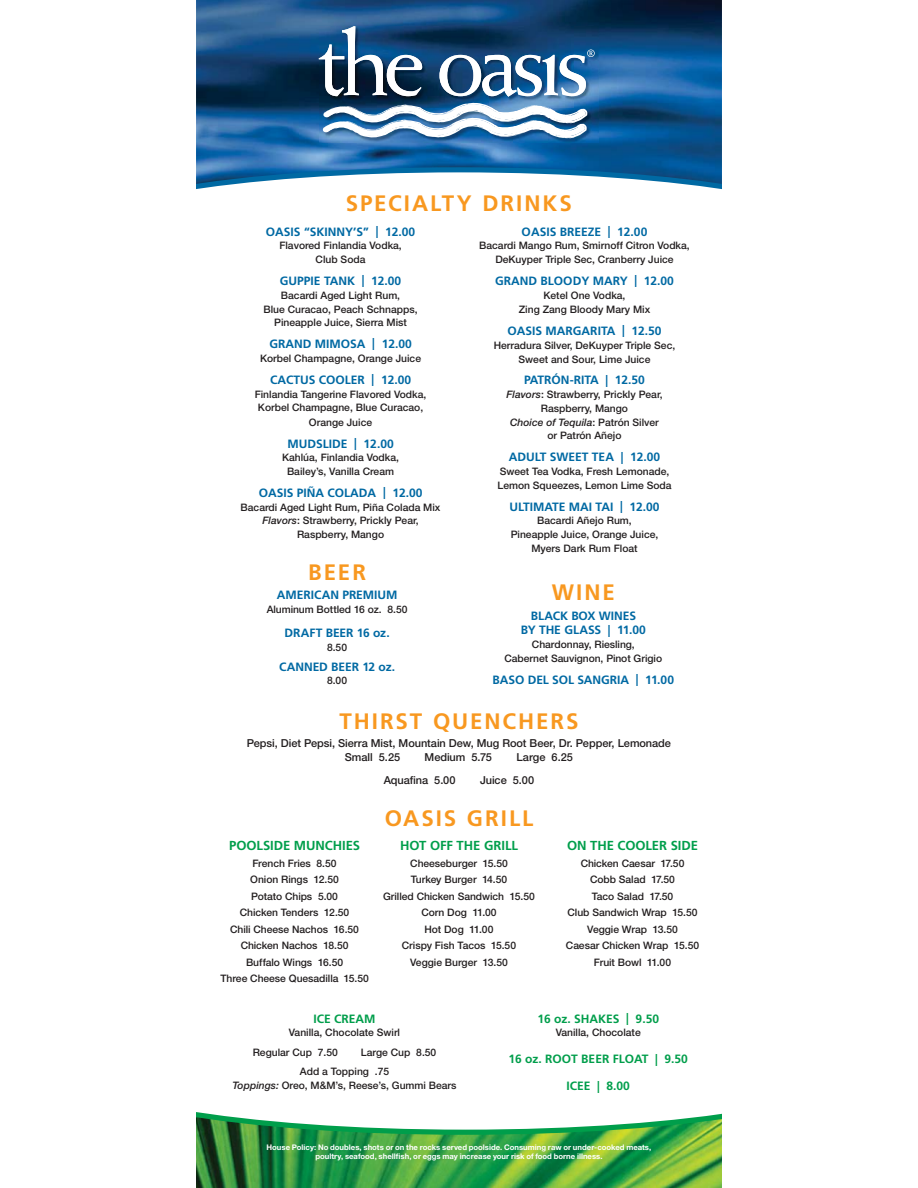
<style>
.page{position:relative;width:918px;height:1188px;background:#fff}
.page>*{position:absolute;margin:0;border:0;box-sizing:border-box;transform-origin:0 0}
.t1{font:700 22.35px "Frutiger LT Std";letter-spacing:.085em;color:#f89820}
.t2{font:700 13.05px "Frutiger LT Std";letter-spacing:-.01em;color:#009e4b}
.t3{font:700 12px/14.4px "Frutiger LT Std";color:#0069a3;text-align:center}
.t4{font:700 12px "Frutiger LT Std";color:#009e4b}
.t5{font:500 10.95px/13.8px "Helvetica Neue LT Std";letter-spacing:-.005em;color:#231f20}
.t6{font:500 10.35px/16.5px "Helvetica Neue LT Std";color:#231f20;text-align:center}
.t7{font:700 7.65px/9.1px "Helvetica Neue LT Std";color:#fff;text-align:center}
.s1{font-style:italic}
</style>
<div class="page">
<img style="left:196px;top:0;width:526px;height:167px">
<img style="left:196px;top:1135px;width:526px;height:53px">
<svg style="left:196px;top:167px;width:526px;height:23px"></svg>
<svg style="left:196px;top:1112px;width:526px;height:23px"></svg>
<img style="left:319px;top:27px;width:280px;height:116px">
<svg style="left:319px;top:26px;width:103px;height:70px"></svg>
<svg style="left:322px;top:103px;width:266px;height:36px"></svg>
<svg style="left:440px;top:50px;width:155px;height:47px"></svg>
<h1 class="t1" style="left:346px;top:190px;width:228px">SPECIALTY DRINKS</h1>
<p class="t3" style="left:266px;top:224px;width:151px">OASIS “SKINNY’S” | 12.00</p>
<p class="t6" style="left:279px;top:240px;width:124px;line-height:13.8px">Flavored Finlandia Vodka,<br>Club Soda</p>
<p class="t3" style="left:280px;top:274px;width:123px">GUPPIE TANK | 12.00</p>
<p class="t6" style="left:264px;top:289px;width:155px;line-height:13.8px">Bacardi Aged Light Rum,<br>Blue Curacao, Peach Schnapps,<br>Pineapple Juice, Sierra Mist</p>
<p class="t3" style="left:269px;top:337px;width:144px">GRAND MIMOSA | 12.00</p>
<p class="t6" style="left:260px;top:351px;width:163px">Korbel Champagne, Orange Juice</p>
<p class="t3" style="left:270px;top:372px;width:143px">CACTUS COOLER | 12.00</p>
<p class="t6" style="left:255px;top:388px;width:173px;line-height:14.1px">Finlandia Tangerine Flavored Vodka,<br>Korbel Champagne, Blue Curacao,<br>Orange Juice</p>
<p class="t3" style="left:287px;top:436px;width:108px">MUDSLIDE | 12.00</p>
<p class="t6" style="left:282px;top:452px;width:118px;line-height:13.8px">Kahlúa, Finlandia Vodka,<br>Bailey’s, Vanilla Cream</p>
<p class="t3" style="left:259px;top:486px;width:165px">OASIS PIÑA COLADA | 12.00</p>
<p class="t6" style="left:241px;top:501px;width:201px;line-height:13.8px">Bacardi Aged Light Rum, Piña Colada Mix<br><span class="s1">Flavors</span>: Strawberry, Prickly Pear,<br>Raspberry, Mango</p>
<p class="t3" style="left:522px;top:224px;width:127px">OASIS BREEZE | 12.00</p>
<p class="t6" style="left:479px;top:240px;width:212px;line-height:13.8px">Bacardi Mango Rum, Smirnoff Citron Vodka,<br>DeKuyper Triple Sec, Cranberry Juice</p>
<p class="t3" style="left:495px;top:274px;width:180px">GRAND BLOODY MARY | 12.00</p>
<p class="t6" style="left:519px;top:289px;width:133px;line-height:14.4px">Ketel One Vodka,<br>Zing Zang Bloody Mary Mix</p>
<p class="t3" style="left:507px;top:324px;width:156px">OASIS MARGARITA | 12.50</p>
<p class="t6" style="left:494px;top:339px;width:183px;line-height:13.8px">Herradura Silver, DeKuyper Triple Sec,<br>Sweet and Sour, Lime Juice</p>
<p class="t3" style="left:524px;top:373px;width:122px">PATRÓN-RITA | 12.50</p>
<p class="t6" style="left:506px;top:388px;width:158px;line-height:13.8px"><span class="s1">Flavors</span>: Strawberry, Prickly Pear,<br>Raspberry, Mango<br><span class="s1">Choice of Tequila</span>: Patrón Silver or Patrón Añejo</p>
<p class="t3" style="left:509px;top:450px;width:153px">ADULT SWEET TEA | 12.00</p>
<p class="t6" style="left:497px;top:465px;width:176px;line-height:13.8px;text-align:left">Sweet Tea Vodka, Fresh Lemonade,<br>Lemon Squeezes, Lemon Lime Soda</p>
<p class="t3" style="left:509px;top:499px;width:152px">ULTIMATE MAI TAI | 12.00</p>
<p class="t6" style="left:511px;top:515px;width:149px;line-height:13.8px">Bacardi Añejo Rum,<br>Pineapple Juice, Orange Juice,<br>Myers Dark Rum Float</p>
<h1 class="t1" style="left:308px;top:559px;width:59px">BEER</h1>
<p class="t3" style="left:277px;top:587px;width:122px">AMERICAN PREMIUM</p>
<p class="t6" style="left:267px;top:602px;width:142px">Aluminum Bottled 16 oz. 8.50</p>
<p class="t3" style="left:285px;top:626px;width:107px">DRAFT BEER 16 oz.</p>
<p class="t6" style="left:327px;top:640px;width:22px">8.50</p>
<p class="t3" style="left:279px;top:659px;width:118px">CANNED BEER 12 oz.</p>
<p class="t6" style="left:327px;top:673px;width:22px">8.00</p>
<h1 class="t1" style="left:552px;top:579px;width:65px">WINE</h1>
<p class="t3" style="left:521px;top:609px;width:127px">BLACK BOX WINES<br>BY THE GLASS | 11.00</p>
<p class="t6" style="left:505px;top:638px;width:159px;line-height:13.8px">Chardonnay, Riesling,<br>Cabernet Sauvignon, Pinot Grigio</p>
<p class="t3" style="left:493px;top:672px;width:183px">BASO DEL SOL SANGRIA | 11.00</p>
<h1 class="t1" style="left:339px;top:708px;width:241px">THIRST QUENCHERS</h1>
<p class="t5" style="left:345px;top:737px;width:328px;text-indent:-98px">Pepsi, Diet Pepsi, Sierra Mist, Mountain Dew, Mug Root Beer, Dr. Pepper, Lemonade<br>Small 5.25</p>
<p class="t5" style="left:425px;top:751px;width:69px">Medium 5.75</p>
<p class="t5" style="left:516px;top:751px;width:58px">Large 6.25</p>
<p class="t5" style="left:384px;top:774px;width:73px">Aquafina 5.00</p>
<p class="t5" style="left:480px;top:774px;width:56px">Juice 5.00</p>
<p class="t2" style="left:229px;top:838px;width:132px">POOLSIDE MUNCHIES</p>
<p class="t6" style="left:220px;top:856px;width:150px">French Fries 8.50<br>Onion Rings 12.50<br>Potato Chips 5.00<br>Chicken Tenders 12.50<br>Chili Cheese Nachos 16.50<br>Chicken Nachos 18.50<br>Buffalo Wings 16.50<br>Three Cheese Quesadilla 15.50</p>
<h1 class="t1" style="left:385px;top:806px;width:150px">OASIS GRILL</h1>
<p class="t2" style="left:400px;top:838px;width:119px">HOT OFF THE GRILL</p>
<p class="t6" style="left:383px;top:856px;width:153px">Cheeseburger 15.50<br>Turkey Burger 14.50<br>Grilled Chicken Sandwich 15.50<br>Corn Dog 11.00<br>Hot Dog 11.00<br>Crispy Fish Tacos 15.50<br>Veggie Burger 13.50</p>
<p class="t2" style="left:567px;top:838px;width:132px">ON THE COOLER SIDE</p>
<p class="t6" style="left:566px;top:856px;width:135px">Chicken Caesar 17.50<br>Cobb Salad 17.50<br>Taco Salad 17.50<br>Club Sandwich Wrap 15.50<br>Veggie Wrap 13.50<br>Caesar Chicken Wrap 15.50<br>Fruit Bowl 11.00</p>
<p class="t4" style="left:313px;top:1011px;width:64px">ICE CREAM</p>
<p class="t6" style="left:253px;top:1024px;width:149px;line-height:19.2px;text-align:left;text-indent:36px">Vanilla, Chocolate Swirl<br>Regular Cup 7.50</p>
<p class="t6" style="left:300px;top:1043px;width:138px;line-height:19.2px;text-align:left;text-indent:61px">Large Cup 8.50<br>Add a Topping .75</p>
<p class="t6" style="left:232px;top:1077px;width:226px"><span class="s1">Toppings:</span> Oreo, M&amp;M’s, Reese’s, Gummi Bears</p>
<p class="t4" style="left:537px;top:1011px;width:123px">16 oz. SHAKES | 9.50</p>
<p class="t6" style="left:556px;top:1025px;width:87px">Vanilla, Chocolate</p>
<p class="t4" style="left:508px;top:1052px;width:181px">16 oz. ROOT BEER FLOAT | 9.50</p>
<p class="t4" style="left:566px;top:1078px;width:65px">ICEE | 8.00</p>
<p class="t7" style="left:267px;top:1144px;width:386px">House Policy: No doubles, shots or on the rocks served poolside. Consuming raw or under-cooked meats, poultry, seafood, shellfish, or eggs may increase your risk of food borne illness.</p>
</div>
